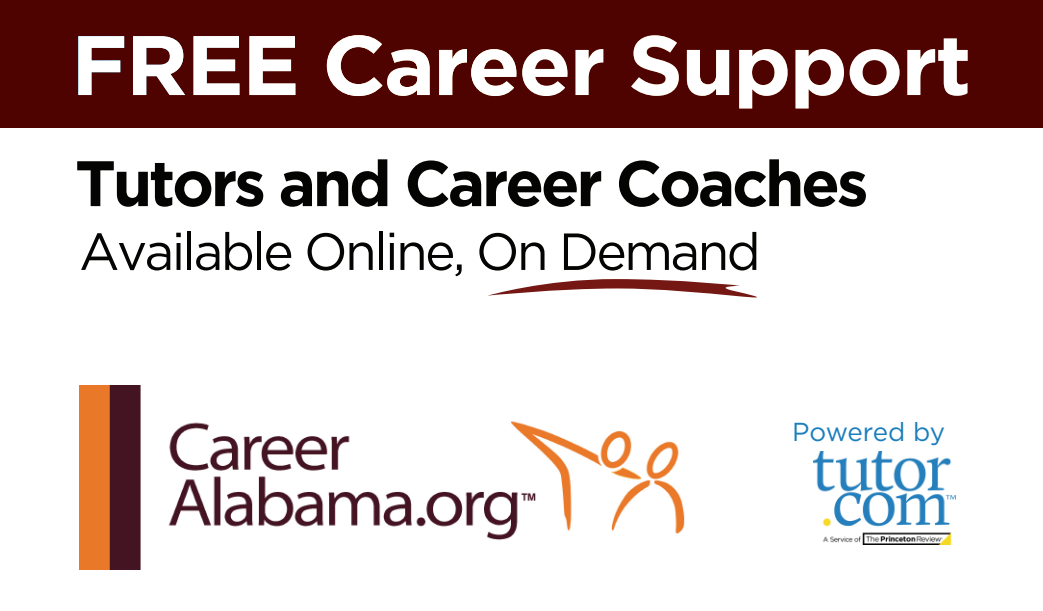
<style>
.page{position:relative;width:1043px;height:611px;background:#fff}
.page>*{position:absolute;margin:0;border:0;box-sizing:border-box;transform-origin:0 0}
.t1{font:700 84px "Gotham";letter-spacing:-.02em;color:#fff}
.t2{font:700 64px "Gotham";letter-spacing:-.05em;color:#040503}
.t3{font:52px "Gotham";letter-spacing:-.05em;color:#040503}
.t4{font:26px "Gotham";letter-spacing:-.02em;color:#1b7ebd}
</style>
<div class="page">
<div style="left:0;top:0;width:1042px;height:127px;background:#4f0300"></div>
<svg style="left:78px;top:36px;width:46px;height:59px"></svg>
<svg style="left:133px;top:36px;width:52px;height:59px"></svg>
<svg style="left:193px;top:36px;width:46px;height:59px"></svg>
<svg style="left:249px;top:36px;width:46px;height:59px"></svg>
<svg style="left:327px;top:35px;width:102px;height:61px"></svg>
<svg style="left:439px;top:49px;width:77px;height:47px"></svg>
<svg style="left:522px;top:49px;width:45px;height:47px"></svg>
<svg style="left:575px;top:49px;width:28px;height:46px"></svg>
<svg style="left:631px;top:35px;width:47px;height:61px"></svg>
<svg style="left:687px;top:50px;width:41px;height:46px"></svg>
<svg style="left:739px;top:49px;width:48px;height:59px"></svg>
<svg style="left:795px;top:49px;width:48px;height:59px"></svg>
<svg style="left:849px;top:49px;width:50px;height:47px"></svg>
<svg style="left:907px;top:38px;width:60px;height:58px"></svg>
<svg style="left:488px;top:279px;width:269px;height:19px"></svg>
<img style="left:80px;top:385px;width:605px;height:184px">
<img style="left:813px;top:451px;width:142px;height:93px">
<h1 class="t1" style="left:71px;top:9px;width:901px">FREE Career Support</h1>
<p class="t2" style="left:75px;top:141px;width:794px">Tutors and Career Coaches</p>
<p class="t3" style="left:79px;top:218px;width:683px">Available Online, On Demand</p>
<p class="t4" style="left:792px;top:414px;width:154px">Powered by</p>
</div>
